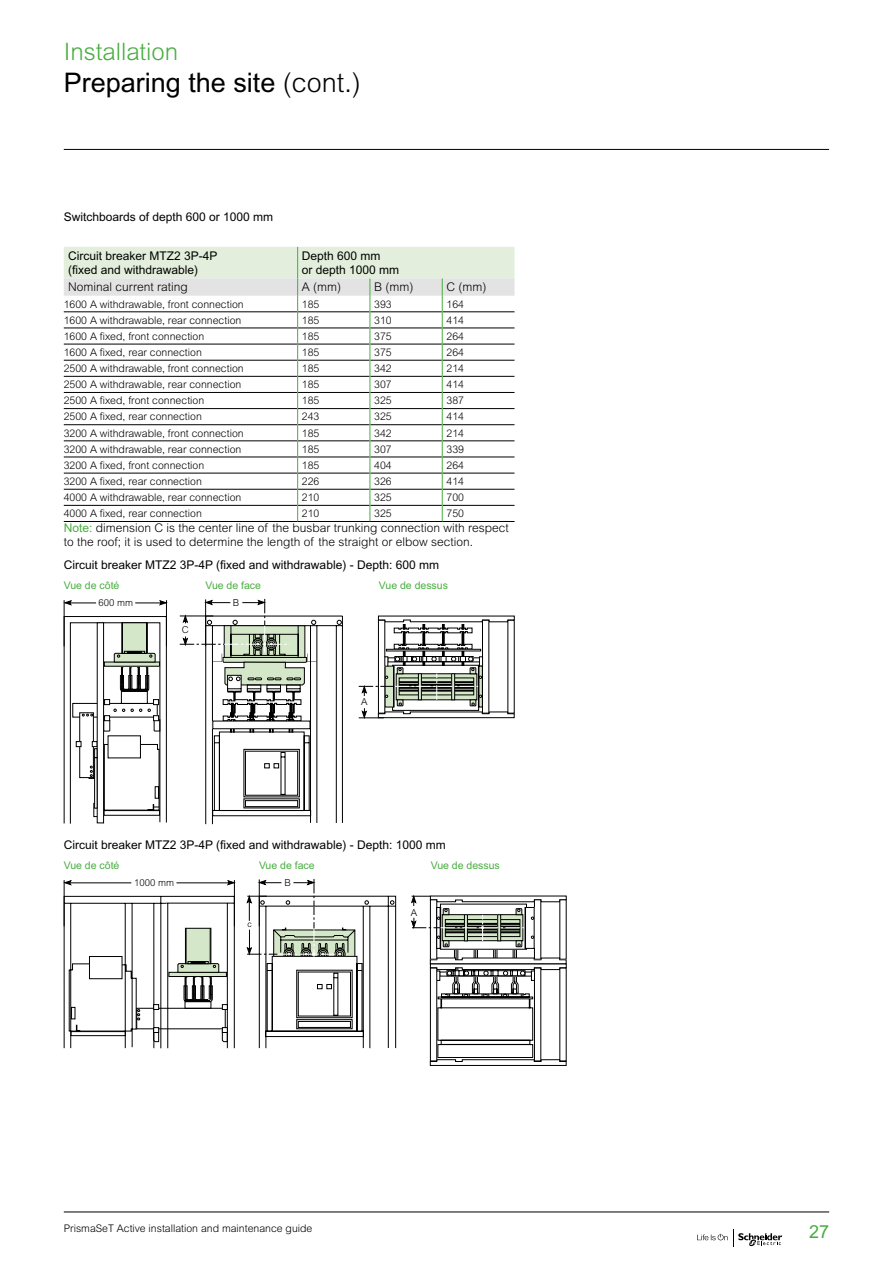
<style>
.page{position:relative;width:893px;height:1263px;background:#fff}
.page>*{position:absolute;margin:0;border:0;box-sizing:border-box;transform-origin:0 0}
._18_Titre_page__hors{font:27px "Arial MT Std";color:#000}
._16_Chapitre__hors_s{font:300 24px "Arial MT Std";color:#48ad40}
.t1{font:18px "Arial MT Std";color:#48ad40}
._08_Texte_gras{font:12px/14.4px "Arial MT Std";color:#000}
._08_Texte{font:300 12px/14.4px "Arial MT Std";color:#000}
._07_Texte{font:300 10.5px "Arial MT Std";color:#000}
._07_Texte_Regular_Gr{font:10.5px "Arial MT Std";color:#48ad40}
.t2{font:300 9.6px "Arial MT Std";color:#000}
.s1{font-weight:300}
.s2{font-weight:400;color:#48ad40}
</style>
<div class="page">
<hr style="left:64px;top:1211px;width:765px;height:1px;background:#000">
<hr style="left:64px;top:149px;width:765px;height:1px;background:#000">
<svg style="left:697px;top:1229px;width:85px;height:17px"></svg>
<hr style="left:64px;top:521px;width:234px;height:1px;background:#000">
<hr style="left:298px;top:521px;width:72px;height:1px;background:#000">
<hr style="left:370px;top:521px;width:72px;height:1px;background:#000">
<hr style="left:442px;top:521px;width:72px;height:1px;background:#000">
<svg style="left:64px;top:247px;width:450px;height:274px"></svg>
<svg style="left:64px;top:600px;width:103px;height:224px"></svg>
<svg style="left:94px;top:615px;width:249px;height:209px"></svg>
<svg style="left:180px;top:599px;width:137px;height:217px"></svg>
<div style="left:442px;top:624px;width:3px;height:42px;border:1px solid #000"></div>
<hr style="left:443px;top:624px;width:1px;height:41px;background:#000">
<div style="left:462px;top:624px;width:2px;height:42px;border:1px solid #000"></div>
<hr style="left:463px;top:624px;width:1px;height:41px;background:#000">
<div style="left:423px;top:624px;width:2px;height:42px;border:1px solid #000"></div>
<hr style="left:423px;top:624px;width:1px;height:41px;background:#000">
<div style="left:403px;top:624px;width:2px;height:42px;border:1px solid #000"></div>
<hr style="left:404px;top:624px;width:1px;height:41px;background:#000">
<div style="left:378px;top:620px;width:7px;height:93px;border:1px solid #000"></div>
<div style="left:482px;top:620px;width:7px;height:93px;border:1px solid #000"></div>
<svg style="left:394px;top:643px;width:79px;height:6px"></svg>
<svg style="left:378px;top:615px;width:137px;height:18px"></svg>
<div style="left:386px;top:649px;width:95px;height:2px;border:1px solid #000"></div>
<svg style="left:359px;top:656px;width:156px;height:63px"></svg>
<svg style="left:64px;top:880px;width:171px;height:169px"></svg>
<svg style="left:246px;top:879px;width:150px;height:170px"></svg>
<svg style="left:411px;top:895px;width:156px;height:171px"></svg>
<p class="_16_Chapitre__hors_s" style="left:64px;top:38px;width:116px">Installation</p>
<p class="_18_Titre_page__hors" style="left:64px;top:67px;width:299px">Preparing the site <span class="s1">(cont.)</span></p>
<p class="_08_Texte_gras" style="left:64px;top:210px;width:211px">Switchboards of depth 600 or 1000 mm</p>
<p class="_08_Texte_gras" style="left:68px;top:248px;width:151px">Circuit breaker MTZ2 3P-4P (fixed and withdrawable)</p>
<p class="_08_Texte_gras" style="left:302px;top:248px;width:99px">Depth 600 mm<br>or depth 1000 mm</p>
<p class="_08_Texte" style="left:68px;top:280px;width:121px">Nominal current rating</p>
<p class="_08_Texte" style="left:302px;top:280px;width:41px">A (mm)</p>
<p class="_08_Texte" style="left:374px;top:280px;width:41px">B (mm)</p>
<p class="_08_Texte" style="left:446px;top:280px;width:41px">C (mm)</p>
<p class="_07_Texte" style="left:64px;top:298px;width:181px">1600 A withdrawable, front connection</p>
<p class="_07_Texte" style="left:302px;top:298px;width:19px">185</p>
<p class="_07_Texte" style="left:374px;top:298px;width:19px">393</p>
<p class="_07_Texte" style="left:446px;top:298px;width:19px">164</p>
<p class="_07_Texte" style="left:64px;top:314px;width:179px">1600 A withdrawable, rear connection</p>
<p class="_07_Texte" style="left:302px;top:314px;width:19px">185</p>
<p class="_07_Texte" style="left:374px;top:314px;width:19px">310</p>
<p class="_07_Texte" style="left:446px;top:314px;width:19px">414</p>
<p class="_07_Texte" style="left:64px;top:330px;width:142px">1600 A fixed, front connection</p>
<p class="_07_Texte" style="left:302px;top:330px;width:19px">185</p>
<p class="_07_Texte" style="left:374px;top:330px;width:19px">375</p>
<p class="_07_Texte" style="left:446px;top:330px;width:19px">264</p>
<p class="_07_Texte" style="left:64px;top:346px;width:140px">1600 A fixed, rear connection</p>
<p class="_07_Texte" style="left:302px;top:346px;width:19px">185</p>
<p class="_07_Texte" style="left:374px;top:346px;width:19px">375</p>
<p class="_07_Texte" style="left:446px;top:346px;width:19px">264</p>
<p class="_07_Texte" style="left:64px;top:362px;width:181px">2500 A withdrawable, front connection</p>
<p class="_07_Texte" style="left:302px;top:362px;width:19px">185</p>
<p class="_07_Texte" style="left:374px;top:362px;width:19px">342</p>
<p class="_07_Texte" style="left:446px;top:362px;width:19px">214</p>
<p class="_07_Texte" style="left:64px;top:379px;width:179px">2500 A withdrawable, rear connection</p>
<p class="_07_Texte" style="left:302px;top:379px;width:19px">185</p>
<p class="_07_Texte" style="left:374px;top:379px;width:19px">307</p>
<p class="_07_Texte" style="left:446px;top:379px;width:19px">414</p>
<p class="_07_Texte" style="left:64px;top:395px;width:142px">2500 A fixed, front connection</p>
<p class="_07_Texte" style="left:302px;top:395px;width:19px">185</p>
<p class="_07_Texte" style="left:374px;top:395px;width:19px">325</p>
<p class="_07_Texte" style="left:446px;top:395px;width:19px">387</p>
<p class="_07_Texte" style="left:64px;top:411px;width:140px">2500 A fixed, rear connection</p>
<p class="_07_Texte" style="left:302px;top:411px;width:19px">243</p>
<p class="_07_Texte" style="left:374px;top:411px;width:19px">325</p>
<p class="_07_Texte" style="left:446px;top:411px;width:19px">414</p>
<p class="_07_Texte" style="left:64px;top:427px;width:181px">3200 A withdrawable, front connection</p>
<p class="_07_Texte" style="left:302px;top:427px;width:19px">185</p>
<p class="_07_Texte" style="left:374px;top:427px;width:19px">342</p>
<p class="_07_Texte" style="left:446px;top:427px;width:19px">214</p>
<p class="_07_Texte" style="left:64px;top:443px;width:179px">3200 A withdrawable, rear connection</p>
<p class="_07_Texte" style="left:302px;top:443px;width:19px">185</p>
<p class="_07_Texte" style="left:374px;top:443px;width:19px">307</p>
<p class="_07_Texte" style="left:446px;top:443px;width:19px">339</p>
<p class="_07_Texte" style="left:64px;top:459px;width:142px">3200 A fixed, front connection</p>
<p class="_07_Texte" style="left:302px;top:459px;width:19px">185</p>
<p class="_07_Texte" style="left:374px;top:459px;width:19px">404</p>
<p class="_07_Texte" style="left:446px;top:459px;width:19px">264</p>
<p class="_07_Texte" style="left:64px;top:475px;width:140px">3200 A fixed, rear connection</p>
<p class="_07_Texte" style="left:302px;top:475px;width:19px">226</p>
<p class="_07_Texte" style="left:374px;top:475px;width:19px">326</p>
<p class="_07_Texte" style="left:446px;top:475px;width:19px">414</p>
<p class="_07_Texte" style="left:64px;top:491px;width:179px">4000 A withdrawable, rear connection</p>
<p class="_07_Texte" style="left:302px;top:491px;width:19px">210</p>
<p class="_07_Texte" style="left:374px;top:491px;width:19px">325</p>
<p class="_07_Texte" style="left:446px;top:491px;width:19px">700</p>
<p class="_07_Texte" style="left:64px;top:508px;width:140px">4000 A fixed, rear connection</p>
<p class="_07_Texte" style="left:302px;top:508px;width:19px">210</p>
<p class="_07_Texte" style="left:374px;top:508px;width:19px">325</p>
<p class="_07_Texte" style="left:446px;top:508px;width:19px">750</p>
<p class="_08_Texte" style="left:64px;top:520px;width:447px"><span class="s2">Note:</span> dimension C is the center line of the busbar trunking connection with respect to the roof; it is used to determine the length of the straight or elbow section.</p>
<p class="_08_Texte_gras" style="left:64px;top:558px;width:377px">Circuit breaker MTZ2 3P-4P (fixed and withdrawable) - Depth: 600 mm</p>
<p class="_07_Texte_Regular_Gr" style="left:64px;top:580px;width:57px">Vue de côté</p>
<p class="_07_Texte_Regular_Gr" style="left:205px;top:580px;width:57px">Vue de face</p>
<p class="_07_Texte_Regular_Gr" style="left:379px;top:580px;width:71px">Vue de dessus</p>
<p class="t2" style="left:99px;top:597px;width:36px">600 mm</p>
<p class="t2" style="left:233px;top:597px;width:8px">B</p>
<p class="t2" style="left:182px;top:624px;width:8px">C</p>
<p class="t2" style="left:361px;top:696px;width:8px">A</p>
<p class="_08_Texte_gras" style="left:64px;top:837px;width:383px">Circuit breaker MTZ2 3P-4P (fixed and withdrawable) - Depth: 1000 mm</p>
<p class="_07_Texte_Regular_Gr" style="left:64px;top:859px;width:57px">Vue de côté</p>
<p class="_07_Texte_Regular_Gr" style="left:259px;top:859px;width:57px">Vue de face</p>
<p class="_07_Texte_Regular_Gr" style="left:431px;top:859px;width:71px">Vue de dessus</p>
<p class="t2" style="left:134px;top:877px;width:42px">1000 mm</p>
<p class="t2" style="left:284px;top:877px;width:8px">B</p>
<p class="t2" style="left:411px;top:907px;width:8px">A</p>
<p class="_07_Texte" style="left:64px;top:1223px;width:250px">PrismaSeT Active installation and maintenance guide</p>
<h3 class="t1" style="left:809px;top:1221px;width:22px">27</h3>
</div>
